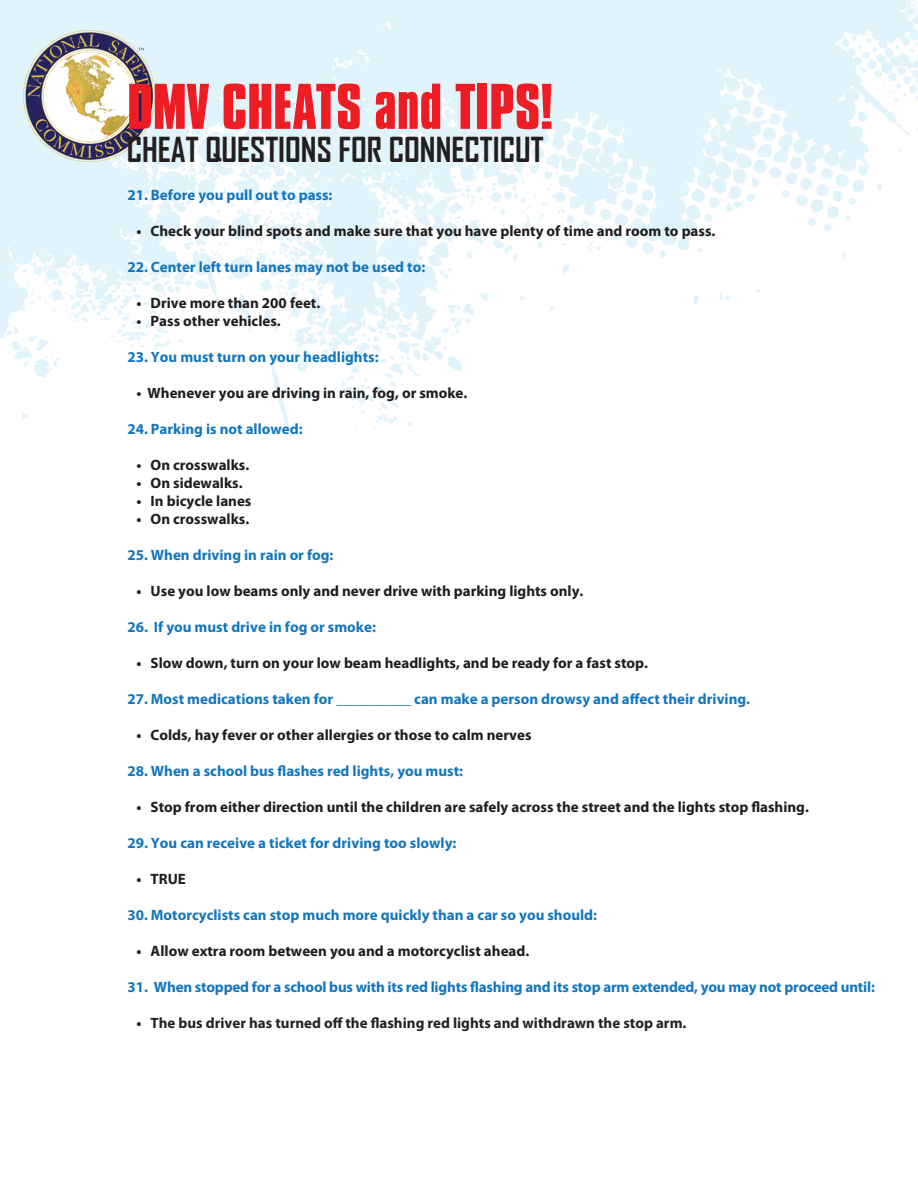
<style>
.page{position:relative;width:918px;height:1188px;background:#fff}
.page>*{position:absolute;margin:0;border:0;box-sizing:border-box;transform-origin:0 0}
.t1{font:700 55.5px "Compacta BT";color:#ee1d23}
.t2{font:700 33px "Agency FB";color:#231f20}
.t3{font:700 15px "Myriad Pro";color:#201d1e}
.t4{font:700 15px "Myriad Pro";color:#1376bc}
.t5{font:700 15px "Myriad Pro";color:#252223}
.s1{color:#201d1e}
</style>
<div class="page">
<img style="left:0;top:0;width:918px;height:429px">
<svg style="left:715px;top:125px;width:6px;height:14px"></svg>
<p class="t1" style="left:127px;top:73px;width:427px">DMV CHEATS and TIPS!</p>
<p class="t2" style="left:127px;top:129px;width:418px">CHEAT QUESTIONS FOR CONNECTICUT</p>
<p class="t4" style="left:127px;top:185px;width:207px">21. Before you pull out to pass:</p>
<p class="t3" style="left:136px;top:221px;width:581px">• Check your blind spots and make sure that you have plenty of time and room to pass.</p>
<p class="t4" style="left:127px;top:257px;width:299px">22. Center left turn lanes may not be used to:</p>
<p class="t3" style="left:136px;top:293px;width:185px">• Drive more than 200 feet.</p>
<p class="t3" style="left:136px;top:311px;width:146px">• Pass other vehicles.</p>
<p class="t4" style="left:127px;top:347px;width:253px">23. You must turn on your headlights:</p>
<p class="t3" style="left:136px;top:383px;width:332px">• Whenever you are driving in rain, fog, or smoke.</p>
<p class="t4" style="left:127px;top:419px;width:177px">24. Parking is not allowed:</p>
<p class="t3" style="left:136px;top:455px;width:114px">• On crosswalks.</p>
<p class="t3" style="left:136px;top:473px;width:108px">• On sidewalks.</p>
<p class="t3" style="left:136px;top:491px;width:117px">• In bicycle lanes</p>
<p class="t3" style="left:136px;top:509px;width:114px">• On crosswalks.</p>
<p class="t4" style="left:127px;top:545px;width:208px">25. When driving in rain or fog:</p>
<p class="t3" style="left:136px;top:581px;width:449px">• Use you low beams only and never drive with parking lights only.</p>
<p class="t4" style="left:127px;top:617px;width:250px">26. If you must drive in fog or smoke:</p>
<p class="t3" style="left:136px;top:653px;width:513px">• Slow down, turn on your low beam headlights, and be ready for a fast stop.</p>
<p class="t4" style="left:127px;top:689px;width:624px">27. Most medications taken for __________ can make a person drowsy and affect their driving.</p>
<p class="t3" style="left:136px;top:725px;width:397px">• Colds, hay fever or other allergies or those to calm nerves</p>
<p class="t4" style="left:127px;top:761px;width:337px">28. When a school bus flashes red lights, you must:</p>
<p class="t3" style="left:136px;top:797px;width:674px">• Stop from either direction until the children are safely across the street and the lights stop flashing.</p>
<p class="t4" style="left:127px;top:833px;width:331px">29. You can receive a ticket for driving too slowly:</p>
<p class="t3" style="left:136px;top:869px;width:51px">• TRUE</p>
<p class="t4" style="left:127px;top:905px;width:471px">30. Motorcyclists can stop much more quickly than a car so you should:</p>
<p class="t3" style="left:136px;top:941px;width:394px">• Allow extra room between you and a motorcyclist ahead.</p>
<p class="t4" style="left:127px;top:977px;width:749px">31. When stopped for a school bus with its red lights flashing and its stop arm extended, you may not proceed until:</p>
<p class="t5" style="left:136px;top:1013px;width:552px"><span class="s1">•</span> The bus driver has turned off the flashing red lights and withdrawn the stop arm.</p>
</div>
